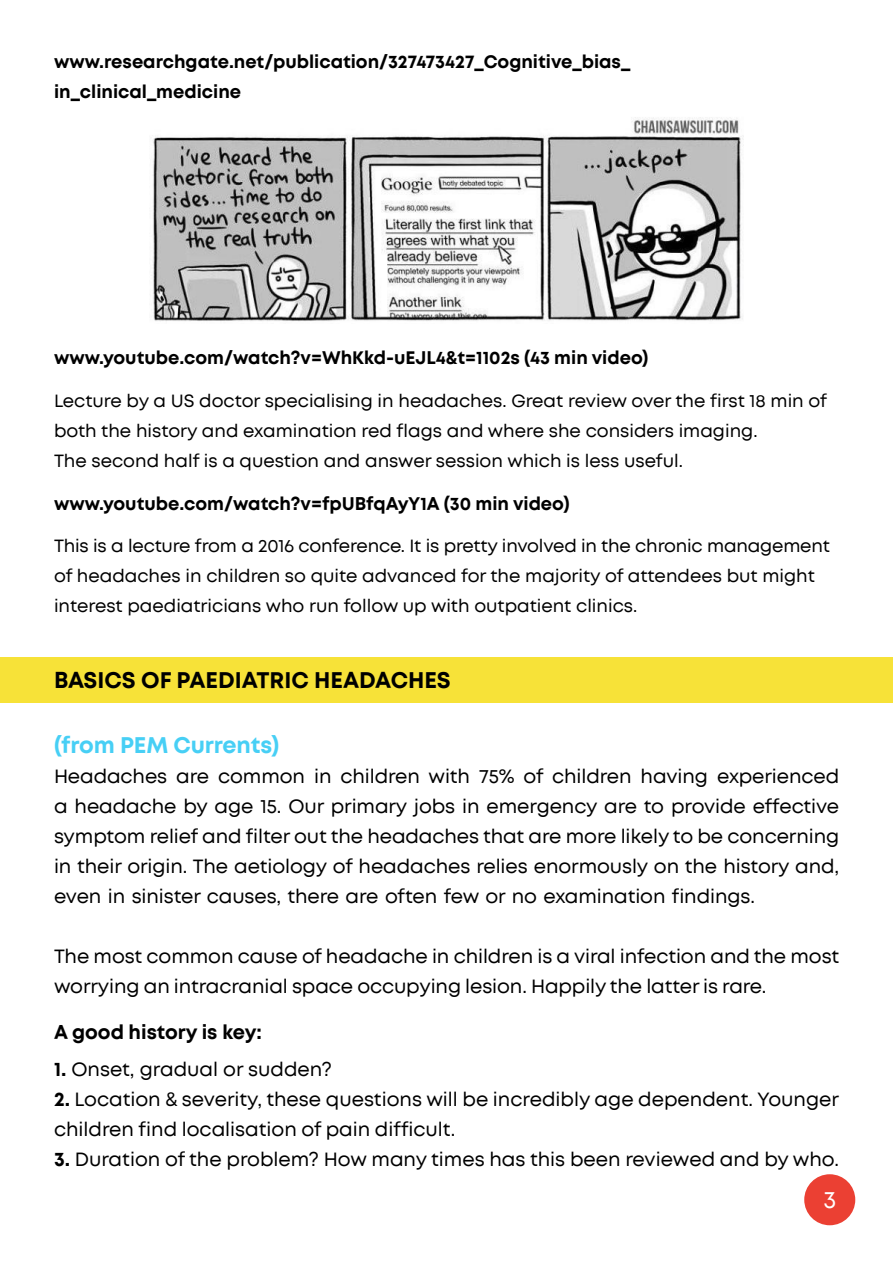
<style>
.page{position:relative;width:893px;height:1263px;background:#fff}
.page>*{position:absolute;margin:0;border:0;box-sizing:border-box;transform-origin:0 0}
.t1{font:24px "Mont";color:#fff}
.t2{font:700 22.5px "Mont";color:#000}
.t3{font:700 22.5px "Mont";letter-spacing:-.005em;color:#47cff5}
.t4{font:19.5px/30px "Mont";letter-spacing:-.005em;color:#000}
.t5{font:700 19.5px "Mont";color:#000}
.t6{font:18px/30px "Mont";color:#000}
.t7{font:700 18px/30px "Mont";color:#000}
.s1{font-weight:700}
</style>
<div class="page">
<div style="left:804px;top:1174px;width:51px;height:51px;background:#eb4033;border-radius:50%"></div>
<div style="left:0;top:657px;width:893px;height:46px;background:#f7e238"></div>
<img style="left:153px;top:117px;width:590px;height:204px">
<p class="t7" style="left:54px;top:48px;width:578px">www.researchgate.net/publication/327473427_Cognitive_bias_ in_clinical_medicine</p>
<p class="t7" style="left:54px;top:344px;width:596px">www.youtube.com/watch?v=WhKkd-uEJL4&amp;t=1102s (43 min video)</p>
<p class="t6" style="left:54px;top:386px;width:775px">Lecture by a US doctor specialising in headaches. Great review over the first 18 min of both the history and examination red flags and where she considers imaging.<br>The second half is a question and answer session which is less useful.</p>
<p class="t7" style="left:54px;top:489px;width:517px">www.youtube.com/watch?v=fpUBfqAyY1A (30 min video)</p>
<p class="t6" style="left:54px;top:531px;width:777px">This is a lecture from a 2016 conference. It is pretty involved in the chronic management of headaches in children so quite advanced for the majority of attendees but might interest paediatricians who run follow up with outpatient clinics.</p>
<p class="t2" style="left:54px;top:669px;width:398px">BASICS OF PAEDIATRIC HEADACHES</p>
<p class="t3" style="left:54px;top:734px;width:227px">(from PEM Currents)</p>
<p class="t4" style="left:54px;top:762px;width:787px;text-align:justify">Headaches are common in children with 75% of children having experienced a headache by age 15. Our primary jobs in emergency are to provide effective symptom relief and filter out the headaches that are more likely to be concerning in their origin. The aetiology of headaches relies enormously on the history and, even in sinister causes, there are often few or no examination findings.</p>
<p class="t4" style="left:54px;top:942px;width:787px">The most common cause of headache in children is a viral infection and the most worrying an intracranial space occupying lesion. Happily the latter is rare.</p>
<p class="t5" style="left:54px;top:1022px;width:209px">A good history is key:</p>
<p class="t4" style="left:54px;top:1055px;width:279px"><span class="s1">1.</span> Onset, gradual or sudden?</p>
<p class="t4" style="left:54px;top:1085px;width:786px"><span class="s1">2.</span> Location &amp; severity, these questions will be incredibly age dependent. Younger children find localisation of pain difficult.</p>
<p class="t4" style="left:54px;top:1145px;width:786px"><span class="s1">3.</span> Duration of the problem? How many times has this been reviewed and by who.</p>
<p class="t1" style="left:823px;top:1188px;width:14px">3</p>
</div>
